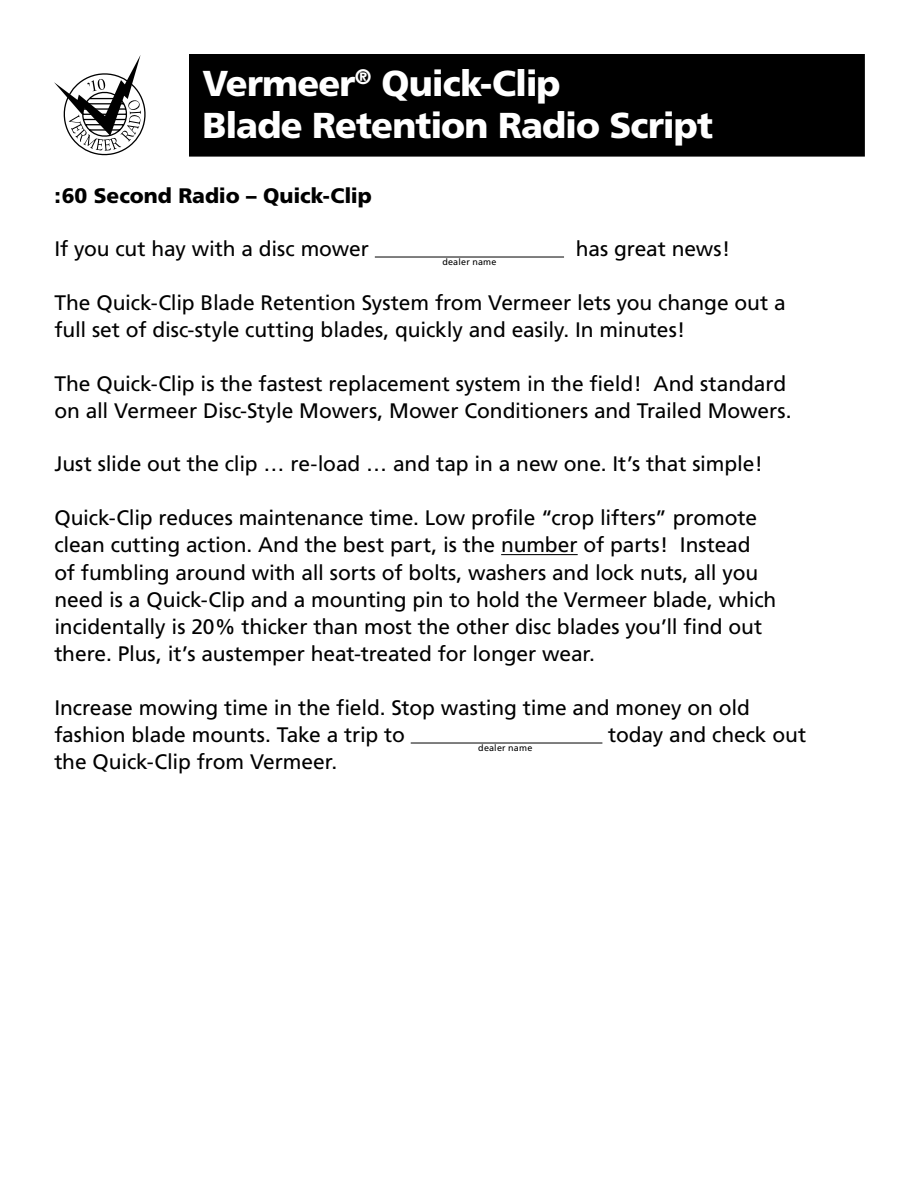
<style>
.page{position:relative;width:918px;height:1188px;background:#fff}
.page>*{position:absolute;margin:0;border:0;box-sizing:border-box;transform-origin:0 0}
.t1{font:900 36px/42px "Frutiger";letter-spacing:-.03em;color:#fff}
.t2{font:21px/27px "Frutiger";letter-spacing:-.005em;color:#000}
.t3{font:900 21px "Frutiger";letter-spacing:-.005em;color:#000}
.t4{font:9px "Frutiger";letter-spacing:.02em;color:#000}
</style>
<div class="page">
<div style="left:190px;top:55px;width:674px;height:101px;background:#000"></div>
<div style="left:189px;top:54px;width:676px;height:103px;border:2px solid #000"></div>
<svg style="left:54px;top:55px;width:92px;height:100px"></svg>
<hr style="left:375px;top:257px;width:189px;height:1px;background:#000">
<hr style="left:501px;top:554px;width:77px;height:1px;background:#000">
<hr style="left:411px;top:743px;width:191px;height:1px;background:#000">
<p class="t1" style="left:202px;top:62px;width:512px">Vermeer<sup>®</sup> Quick-Clip<br>Blade Retention Radio Script</p>
<p class="t3" style="left:54px;top:183px;width:319px">:60 Second Radio – Quick-Clip</p>
<p class="t2" style="left:54px;top:235px;width:316px">If you cut hay with a disc mower</p>
<p class="t2" style="left:576px;top:235px;width:156px">has great news!</p>
<p class="t2" style="left:54px;top:289px;width:733px">The Quick-Clip Blade Retention System from Vermeer lets you change out a full set of disc-style cutting blades, quickly and easily. In minutes!</p>
<p class="t2" style="left:54px;top:370px;width:739px">The Quick-Clip is the fastest replacement system in the field! And standard on all Vermeer Disc-Style Mowers, Mower Conditioners and Trailed Mowers.</p>
<p class="t2" style="left:54px;top:451px;width:710px">Just slide out the clip … re-load … and tap in a new one. It’s that simple!</p>
<p class="t2" style="left:54px;top:505px;width:723px">Quick-Clip reduces maintenance time. Low profile “crop lifters” promote clean cutting action. And the best part, is the number of parts! Instead of fumbling around with all sorts of bolts, washers and lock nuts, all you need is a Quick-Clip and a mounting pin to hold the Vermeer blade, which incidentally is 20% thicker than most the other disc blades you’ll find out there. Plus, it’s austemper heat-treated for longer wear.</p>
<p class="t2" style="left:54px;top:694px;width:697px">Increase mowing time in the field. Stop wasting time and money on old fashion blade mounts. Take a trip to</p>
<p class="t4" style="left:478px;top:742px;width:56px">dealer name</p>
<p class="t4" style="left:442px;top:256px;width:56px">dealer name</p>
<p class="t2" style="left:608px;top:721px;width:199px">today and check out</p>
<p class="t2" style="left:54px;top:748px;width:284px">the Quick-Clip from Vermeer.</p>
</div>
